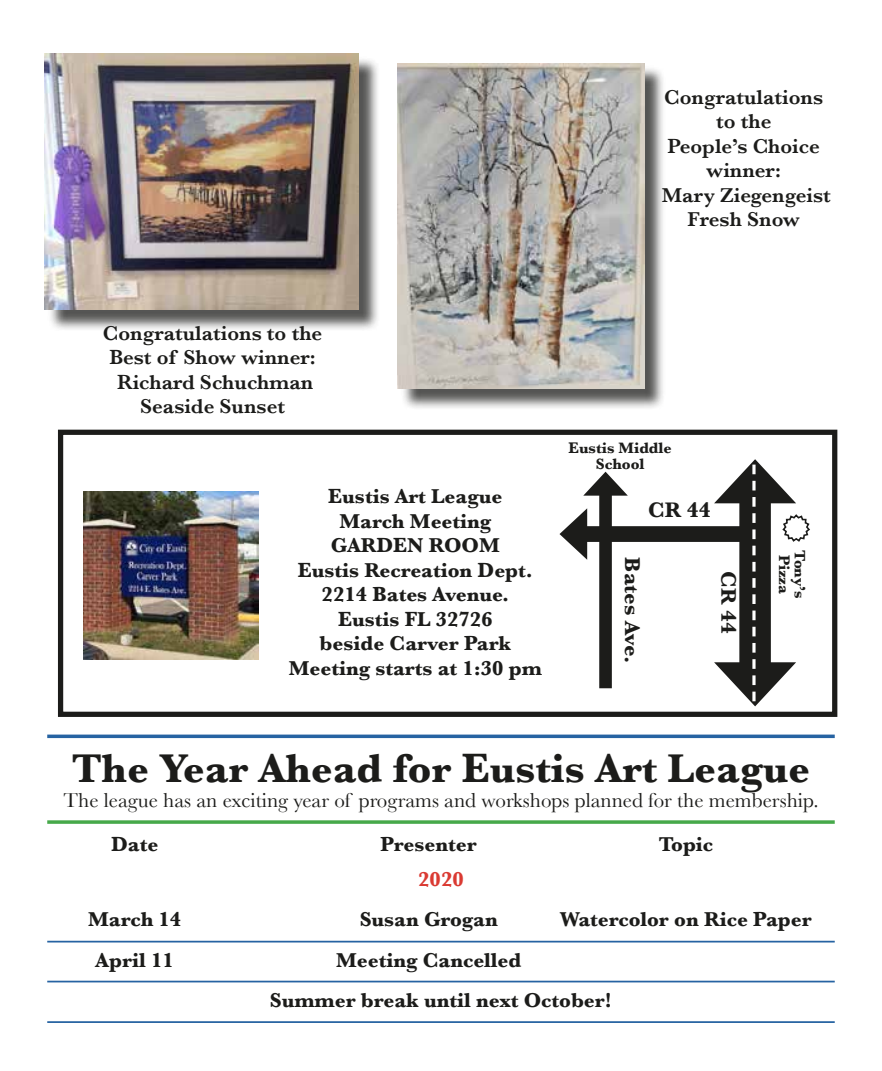
<style>
.page{position:relative;width:882px;height:1071px;background:#fff}
.page>*{position:absolute;margin:0;border:0;box-sizing:border-box;transform-origin:0 0}
.t1{font:700 42px "Baskerville";color:#1c1c1a}
.t2{font:700 22.05px "Baskerville";color:#1c1c1a}
.t3{font:700 21px/24.5px "Baskerville";color:#1c1c1a}
.t4{font:600 21px/24.5px "Baskerville";color:#1c1c1a;text-align:center}
.t5{font:21px "Baskerville";color:#1c1c1a}
.t6{font:700 21px "Baskerville";color:#da3a32}
.t7{font:700 15.75px/15.8px "Baskerville";color:#1c1c1a;text-align:center}
</style>
<div class="page">
<svg style="left:47px;top:820px;width:788px;height:4px;background:#5cb360"></svg>
<hr style="left:47px;top:735px;width:788px;height:3px;background:#2663a2">
<hr style="left:47px;top:941px;width:788px;height:2px;background:#2663a2">
<hr style="left:47px;top:981px;width:788px;height:1px;background:#2663a2">
<hr style="left:47px;top:1021px;width:788px;height:2px;background:#2663a2">
<div style="left:58px;top:430px;width:779px;height:287px;border:5px solid #1c1c1a"></div>
<img style="left:83px;top:492px;width:175px;height:168px">
<div style="left:599px;top:486px;width:13px;height:202px;background:#1c1c1a"></div>
<svg style="left:583px;top:472px;width:45px;height:24px"></svg>
<div style="left:576px;top:526px;width:190px;height:16px;background:#1c1c1a"></div>
<svg style="left:560px;top:508px;width:27px;height:52px"></svg>
<svg style="left:714px;top:459px;width:96px;height:247px"></svg>
<div style="left:47px;top:56px;width:333px;height:276px;background:#1c1c1a;opacity:.75"></div>
<img style="left:45px;top:54px;width:314px;height:256px">
<div style="left:400px;top:66px;width:266px;height:344px;background:#1c1c1a;opacity:.75"></div>
<img style="left:398px;top:63px;width:246px;height:325px">
<p class="t4" style="left:662px;top:84px;width:170px">Congratulations to the<br>People’s Choice winner:<br>Mary Ziegengeist<br>Fresh Snow</p>
<p class="t4" style="left:103px;top:321px;width:221px">Congratulations to the<br>Best of Show winner:<br>Richard Schuchman<br>Seaside Sunset</p>
<p class="t3" style="left:289px;top:484px;width:255px;text-align:center">Eustis Art League<br>March Meeting<br>GARDEN ROOM<br>Eustis Recreation Dept.<br>2214 Bates Avenue.<br>Eustis FL 32726<br>beside Carver Park<br>Meeting starts at 1:30 pm</p>
<p class="t7" style="left:569px;top:440px;width:105px">Eustis Middle<br>School</p>
<p class="t2" style="left:648px;top:497px;width:64px">CR 44</p>
<p class="t2" style="left:645px;top:557px;width:107px;rotate:90deg">Bates Ave.</p>
<p class="t2" style="left:742px;top:571px;width:64px;rotate:90deg">CR 44</p>
<p class="t7" style="left:792px;top:555px;width:41px;rotate:90deg">Pizza</p>
<p class="t7" style="left:808px;top:550px;width:50px;rotate:90deg">Tony’s</p>
<h1 class="t1" style="left:72px;top:744px;width:740px">The Year Ahead for Eustis Art League</h1>
<p class="t5" style="left:63px;top:787px;width:757px">The league has an exciting year of programs and workshops planned for the membership.</p>
<p class="t3" style="left:111px;top:832px;width:49px">Date</p>
<p class="t3" style="left:381px;top:832px;width:98px">Presenter</p>
<p class="t3" style="left:659px;top:832px;width:56px">Topic</p>
<p class="t6" style="left:418px;top:867px;width:47px">2020</p>
<p class="t3" style="left:88px;top:907px;width:95px">March 14</p>
<p class="t3" style="left:360px;top:907px;width:140px">Susan Grogan</p>
<p class="t3" style="left:560px;top:907px;width:253px">Watercolor on Rice Paper</p>
<p class="t3" style="left:96px;top:948px;width:80px">April 11</p>
<p class="t3" style="left:270px;top:940px;width:343px;line-height:40.2px;text-indent:66px">Meeting Cancelled<br>Summer break until next October!</p>
</div>
